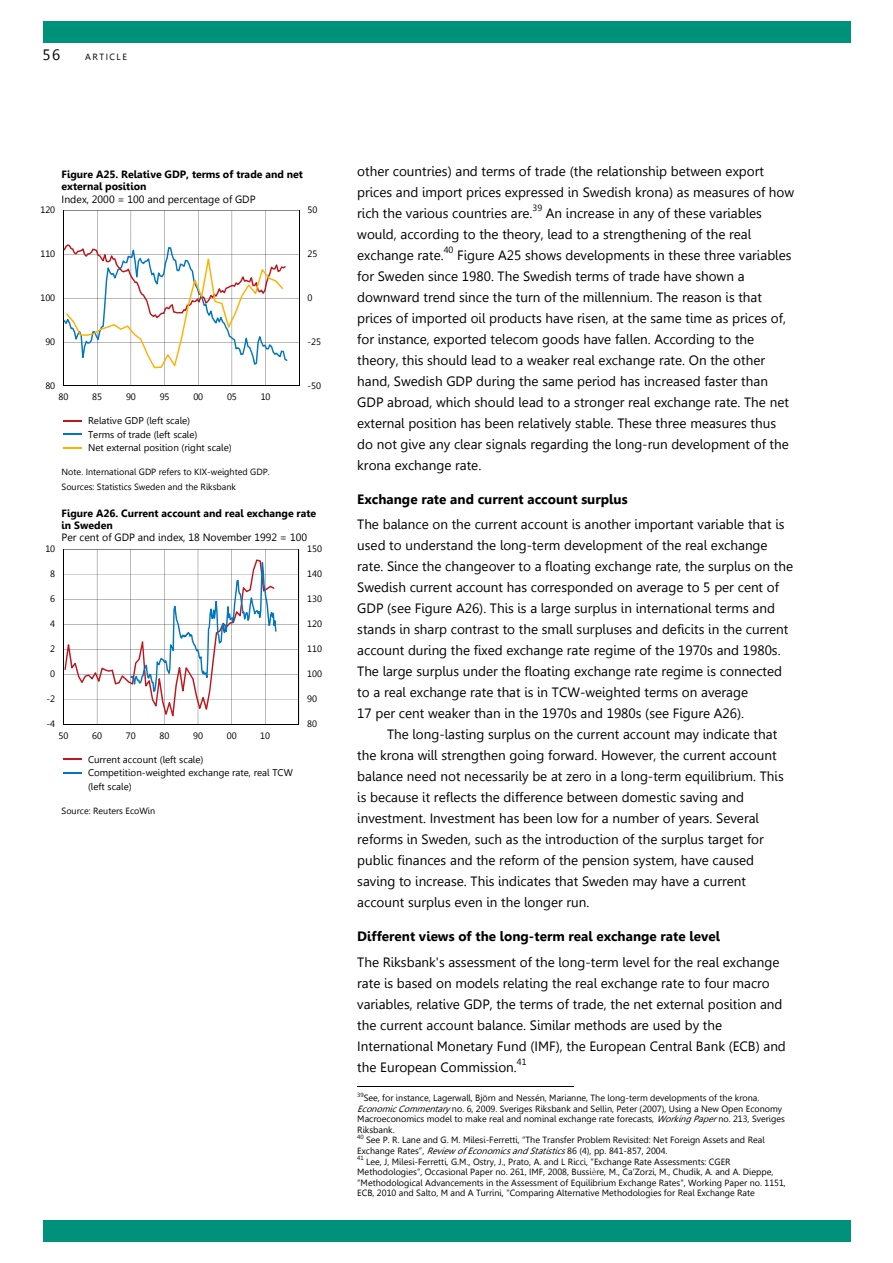
<style>
.page{position:relative;width:893px;height:1263px;background:#fff}
.page>*{position:absolute;margin:0;border:0;box-sizing:border-box;transform-origin:0 0}
.t1{font:15px "Gisha";color:#000}
.t2{font:13.5px/21px "Gisha";color:#000}
.t3{font:700 13.5px "Gisha";color:#000}
.t4{font:700 10.5px/12.3px "Gisha";color:#000}
.t5{font:10.5px "Gisha";color:#000}
.t6{font:9.75px/13.5px "Gisha";color:#000}
.t7{font:9.3px "Gisha";letter-spacing:-.005em;color:#000}
.t8{font:9px/10.5px "Gisha";color:#000}
.t9{font:9px "Gisha";letter-spacing:.17em;color:#000}
.t10{font:6px "Gisha";color:#000}
.s1{font-style:italic}
.s2{color:#585858}
</style>
<div class="page">
<div style="left:43px;top:21px;width:807px;height:22px;background:#00917a"></div>
<div style="left:43px;top:1220px;width:807px;height:22px;background:#00917a"></div>
<hr style="left:357px;top:1086px;width:216px;height:1px;background:#000">
<hr style="left:299px;top:211px;width:1px;height:175px;background:#000">
<hr style="left:64px;top:386px;width:235px;height:1px;background:#000">
<svg style="left:63px;top:211px;width:236px;height:175px"></svg>
<svg style="left:64px;top:420px;width:18px;height:1px"></svg>
<svg style="left:64px;top:434px;width:18px;height:1px"></svg>
<svg style="left:64px;top:447px;width:18px;height:2px"></svg>
<hr style="left:299px;top:549px;width:1px;height:175px;background:#000">
<svg style="left:63px;top:549px;width:236px;height:176px"></svg>
<svg style="left:63px;top:759px;width:19px;height:1px"></svg>
<svg style="left:63px;top:772px;width:19px;height:2px"></svg>
<p class="t1" style="left:42px;top:46px;width:19px">56</p>
<p class="t9" style="left:85px;top:52px;width:43px">ARTICLE</p>
<p class="t4" style="left:62px;top:168px;width:243px">Figure A25. Relative GDP, terms of trade and net external position</p>
<p class="t5" style="left:62px;top:193px;width:195px">Index, 2000 = 100 and percentage of GDP</p>
<p class="t7" style="left:40px;top:205px;width:16px">120</p>
<p class="t7" style="left:308px;top:205px;width:11px">50</p>
<p class="t7" style="left:40px;top:249px;width:16px">110</p>
<p class="t7" style="left:308px;top:249px;width:11px">25</p>
<p class="t7" style="left:40px;top:292px;width:16px">100</p>
<p class="t7" style="left:308px;top:292px;width:6px">0</p>
<p class="t7" style="left:45px;top:336px;width:11px">90</p>
<p class="t7" style="left:308px;top:336px;width:15px">-25</p>
<p class="t7" style="left:45px;top:380px;width:11px">80</p>
<p class="t7" style="left:308px;top:380px;width:15px">-50</p>
<p class="t7" style="left:59px;top:392px;width:11px">80</p>
<p class="t7" style="left:92px;top:392px;width:11px">85</p>
<p class="t7" style="left:126px;top:392px;width:11px">90</p>
<p class="t7" style="left:160px;top:392px;width:11px">95</p>
<p class="t7" style="left:193px;top:392px;width:11px">00</p>
<p class="t7" style="left:227px;top:392px;width:11px">05</p>
<p class="t7" style="left:261px;top:392px;width:11px">10</p>
<p class="t6" style="left:88px;top:414px;width:145px">Relative GDP (left scale)<br>Terms of trade (left scale)<br>Net external position (right scale)</p>
<p class="t8" style="left:62px;top:464px;width:210px;line-height:15.1px">Note. International GDP refers to KIX-weighted GDP.<br>Sources: Statistics Sweden and the Riksbank</p>
<p class="t4" style="left:62px;top:507px;width:256px">Figure A26. Current account and real exchange rate in Sweden</p>
<p class="t5" style="left:62px;top:532px;width:247px">Per cent of GDP and index, 18 November 1992 = 100</p>
<p class="t7" style="left:45px;top:544px;width:11px">10</p>
<p class="t7" style="left:307px;top:544px;width:16px">150</p>
<p class="t7" style="left:50px;top:569px;width:6px">8</p>
<p class="t7" style="left:307px;top:569px;width:16px">140</p>
<p class="t7" style="left:50px;top:594px;width:6px">6</p>
<p class="t7" style="left:307px;top:594px;width:16px">130</p>
<p class="t7" style="left:50px;top:619px;width:6px">4</p>
<p class="t7" style="left:307px;top:619px;width:16px">120</p>
<p class="t7" style="left:50px;top:644px;width:6px">2</p>
<p class="t7" style="left:307px;top:644px;width:16px">110</p>
<p class="t7" style="left:50px;top:669px;width:6px">0</p>
<p class="t7" style="left:307px;top:669px;width:16px">100</p>
<p class="t7" style="left:47px;top:694px;width:10px">-2</p>
<p class="t7" style="left:307px;top:694px;width:11px">90</p>
<p class="t7" style="left:47px;top:719px;width:10px">-4</p>
<p class="t7" style="left:307px;top:719px;width:11px">80</p>
<p class="t7" style="left:59px;top:730px;width:11px">50</p>
<p class="t7" style="left:92px;top:730px;width:11px">60</p>
<p class="t7" style="left:126px;top:730px;width:11px">70</p>
<p class="t7" style="left:159px;top:730px;width:11px">80</p>
<p class="t7" style="left:193px;top:730px;width:11px">90</p>
<p class="t7" style="left:227px;top:730px;width:11px">00</p>
<p class="t7" style="left:260px;top:730px;width:11px">10</p>
<p class="t6" style="left:88px;top:753px;width:206px">Current account (left scale)<br>Competition-weighted exchange rate, real TCW (left scale)</p>
<p class="t8" style="left:62px;top:805px;width:95px">Source: Reuters EcoWin</p>
<p class="t2" style="left:357px;top:161px;width:438px">other countries) and terms of trade (the relationship between export prices and import prices expressed in Swedish krona) as measures of how rich the various countries are.</p>
<p class="t8" style="left:532px;top:203px;width:11px">39</p>
<p class="t2" style="left:357px;top:203px;width:406px;text-indent:189px">An increase in any of these variables would, according to the theory, lead to a strengthening of the real exchange rate.</p>
<p class="t8" style="left:444px;top:245px;width:11px">40</p>
<p class="t2" style="left:357px;top:245px;width:436px;text-indent:100px">Figure A25 shows developments in these three variables for Sweden since 1980. The Swedish terms of trade have shown a downward trend since the turn of the millennium. The reason is that prices of imported oil products have risen, at the same time as prices of, for instance, exported telecom goods have fallen. According to the theory, this should lead to a weaker real exchange rate. On the other hand, Swedish GDP during the same period has increased faster than GDP abroad, which should lead to a stronger real exchange rate. The net external position has been relatively stable. These three measures thus do not give any clear signals regarding the long-run development of the krona exchange rate.</p>
<p class="t3" style="left:357px;top:491px;width:272px">Exchange rate and current account surplus</p>
<p class="t2" style="left:357px;top:514px;width:437px">The balance on the current account is another important variable that is used to understand the long-term development of the real exchange rate. Since the changeover to a floating exchange rate, the surplus on the Swedish current account has corresponded on average to 5 per cent of GDP (see Figure A26). This is a large surplus in international terms and stands in sharp contrast to the small surpluses and deficits in the current account during the fixed exchange rate regime of the 1970s and 1980s.<br>The large surplus under the floating exchange rate regime is connected to a real exchange rate that is in TCW-weighted terms on average<br>17 per cent weaker than in the 1970s and 1980s (see Figure A26).</p>
<p class="t2" style="left:357px;top:724px;width:428px;text-indent:30px">The long-lasting surplus on the current account may indicate that the krona will strengthen going forward. However, the current account balance need not necessarily be at zero in a long-term equilibrium. This is because it reflects the difference between domestic saving and investment. Investment has been low for a number of years. Several reforms in Sweden, such as the introduction of the surplus target for public finances and the reform of the pension system, have caused saving to increase. This indicates that Sweden may have a current account surplus even in the longer run.</p>
<p class="t3" style="left:357px;top:929px;width:364px">Different views of the long-term real exchange rate level</p>
<p class="t2" style="left:357px;top:952px;width:430px">The Riksbank's assessment of the long-term level for the real exchange rate is based on models relating the real exchange rate to four macro variables, relative GDP, the terms of trade, the net external position and the current account balance. Similar methods are used by the International Monetary Fund (IMF), the European Central Bank (ECB) and the European Commission.</p>
<p class="t8" style="left:517px;top:1057px;width:11px">41</p>
<p class="t10" style="left:357px;top:1091px;width:8px">39</p>
<p class="t8" style="left:357px;top:1093px;width:429px;text-indent:6px">See, for instance, Lagerwall, Björn and Nessén, Marianne, The long-term developments of the krona.<br><span class="s1">EconomicCommentary</span> no. 6, 2009. Sveriges Riksbank and Sellin, Peter (2007), Using a New Open Economy Macroeconomics model to make real and nominal exchange rate forecasts, <span class="s1">WorkingPaper</span>no. 213, Sveriges Riksbank.</p>
<p class="t10" style="left:357px;top:1133px;width:8px">40</p>
<p class="t8" style="left:357px;top:1135px;width:409px;text-indent:9px">See P. R. Lane and G. M. Milesi-Ferretti, “The Transfer Problem Revisited: Net Foreign Assets and Real<br>Exchange Rates”, <span class="s1">ReviewofEconomicsandStatistics</span>86 (4), pp. 841-857, 2004.</p>
<p class="t10" style="left:357px;top:1154px;width:8px">41</p>
<p class="t8" style="left:357px;top:1156px;width:430px;text-indent:9px">Lee, J, Milesi-Ferretti, G.M., Ostry, J., Prato, A. and L Ricci, ”Exchange Rate Assessments: CGER Methodologies”, Occasional Paper no. 261, IMF, 2008, Bussi<span class="s2">è</span>re, M., Ca’Zorzi, M., Chudik, A. and A. Dieppe, ”Methodological Advancements in the Assessment of Equilibrium Exchange Rates”, Working Paper no. 1151, ECB, 2010 and Salto, M and A Turrini, ”Comparing Alternative Methodologies for Real Exchange Rate</p>
</div>
